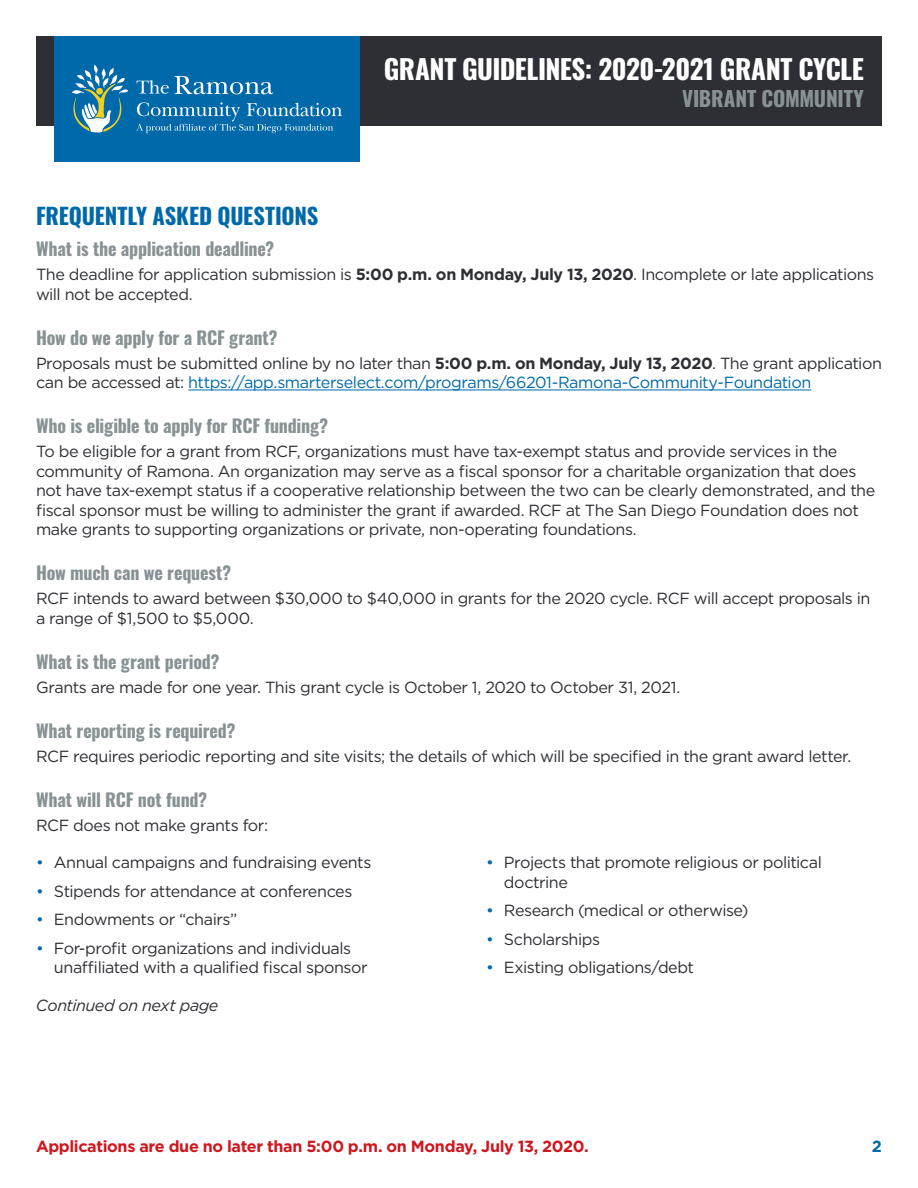
<style>
.page{position:relative;width:918px;height:1188px;background:#fff}
.page>*{position:absolute;margin:0;border:0;box-sizing:border-box;transform-origin:0 0}
.t1{font:700 27px "Oswald";letter-spacing:-.015em;color:#fff}
.t2{font:700 22.5px "Oswald";letter-spacing:-.005em;color:#0069aa}
.t3{font:700 21px "Oswald";letter-spacing:-.005em;color:#889294}
.t4{font:700 18px "Oswald";letter-spacing:-.01em;color:#889294}
.t5{font:16.2px/19.5px "Gotham";letter-spacing:-.025em;color:#2d2f34}
.t6{font:700 16.2px "Gotham";letter-spacing:-.02em;color:#ce171e}
.t7{font:italic 16.2px "Gotham";letter-spacing:-.03em;color:#2d2f34}
.t8{font:700 16.2px "Gotham";color:#0069aa}
.s1{font-weight:700}
.s2{color:#0069aa}
</style>
<div class="page">
<div style="left:36px;top:36px;width:846px;height:89px;background:#2d2f34"></div>
<div style="left:54px;top:36px;width:306px;height:126px;background:#0069aa"></div>
<svg style="left:72px;top:65px;width:57px;height:68px"></svg>
<svg style="left:137px;top:76px;width:136px;height:18px"></svg>
<svg style="left:136px;top:102px;width:206px;height:31px"></svg>
<hr style="left:188px;top:390px;width:623px;height:1px;background:#0069aa">
<h1 class="t1" style="left:384px;top:55px;width:482px">GRANT GUIDELINES: 2020-2021 GRANT CYCLE</h1>
<p class="t3" style="left:682px;top:88px;width:183px">VIBRANT COMMUNITY</p>
<h2 class="t2" style="left:36px;top:204px;width:284px">FREQUENTLY ASKED QUESTIONS</h2>
<p class="t4" style="left:36px;top:240px;width:240px">What is the application deadline?</p>
<p class="t5" style="left:36px;top:265px;width:840px">The deadline for application submission is <span class="s1">5:00 p.m. on Monday, July 13, 2020</span>. Incomplete or late applications will not be accepted.</p>
<p class="t4" style="left:36px;top:328px;width:243px">How do we apply for a RCF grant?</p>
<p class="t5" style="left:36px;top:353px;width:847px">Proposals must be submitted online by no later than <span class="s1">5:00 p.m. on Monday, July 13, 2020</span>. The grant application can be accessed at: <span class="s2">https://app.smarterselect.com/programs/66201-Ramona-Community-Foundation</span></p>
<p class="t4" style="left:36px;top:417px;width:294px">Who is eligible to apply for RCF funding?</p>
<p class="t5" style="left:36px;top:442px;width:841px">To be eligible for a grant from RCF, organizations must have tax-exempt status and provide services in the community of Ramona. An organization may serve as a fiscal sponsor for a charitable organization that does not have tax-exempt status if a cooperative relationship between the two can be clearly demonstrated, and the fiscal sponsor must be willing to administer the grant if awarded. RCF at The San Diego Foundation does not make grants to supporting organizations or private, non-operating foundations.</p>
<p class="t4" style="left:36px;top:564px;width:197px">How much can we request?</p>
<p class="t5" style="left:36px;top:589px;width:836px">RCF intends to award between $30,000 to $40,000 in grants for the 2020 cycle. RCF will accept proposals in a range of $1,500 to $5,000.</p>
<p class="t4" style="left:36px;top:652px;width:185px">What is the grant period?</p>
<p class="t5" style="left:36px;top:677px;width:646px">Grants are made for one year. This grant cycle is October 1, 2020 to October 31, 2021.</p>
<p class="t4" style="left:36px;top:721px;width:201px">What reporting is required?</p>
<p class="t5" style="left:36px;top:746px;width:817px">RCF requires periodic reporting and site visits; the details of which will be specified in the grant award letter.</p>
<p class="t4" style="left:36px;top:790px;width:173px">What will RCF not fund?</p>
<p class="t5" style="left:36px;top:815px;width:234px">RCF does not make grants for:</p>
<p class="t5" style="left:36px;top:853px;width:337px"><span class="s2">•</span> Annual campaigns and fundraising events</p>
<p class="t5" style="left:36px;top:881px;width:318px"><span class="s2">•</span> Stipends for attendance at conferences</p>
<p class="t5" style="left:36px;top:910px;width:203px"><span class="s2">•</span> Endowments or “chairs”</p>
<p class="t5" style="left:54px;top:938px;width:315px;text-indent:-18px"><span class="s2">•</span> For-profit organizations and individuals unaffiliated with a qualified fiscal sponsor</p>
<p class="t5" style="left:504px;top:852px;width:320px;text-indent:-18px"><span class="s2">•</span> Projects that promote religious or political doctrine</p>
<p class="t5" style="left:486px;top:900px;width:264px"><span class="s2">•</span> Research (medical or otherwise)</p>
<p class="t5" style="left:486px;top:929px;width:116px"><span class="s2">•</span> Scholarships</p>
<p class="t5" style="left:486px;top:957px;width:210px"><span class="s2">•</span> Existing obligations/debt</p>
<p class="t7" style="left:36px;top:995px;width:184px">Continued on next page</p>
<p class="t6" style="left:36px;top:1136px;width:554px">Applications are due no later than 5:00 p.m. on Monday, July 13, 2020.</p>
<p class="t8" style="left:872px;top:1136px;width:12px">2</p>
</div>
